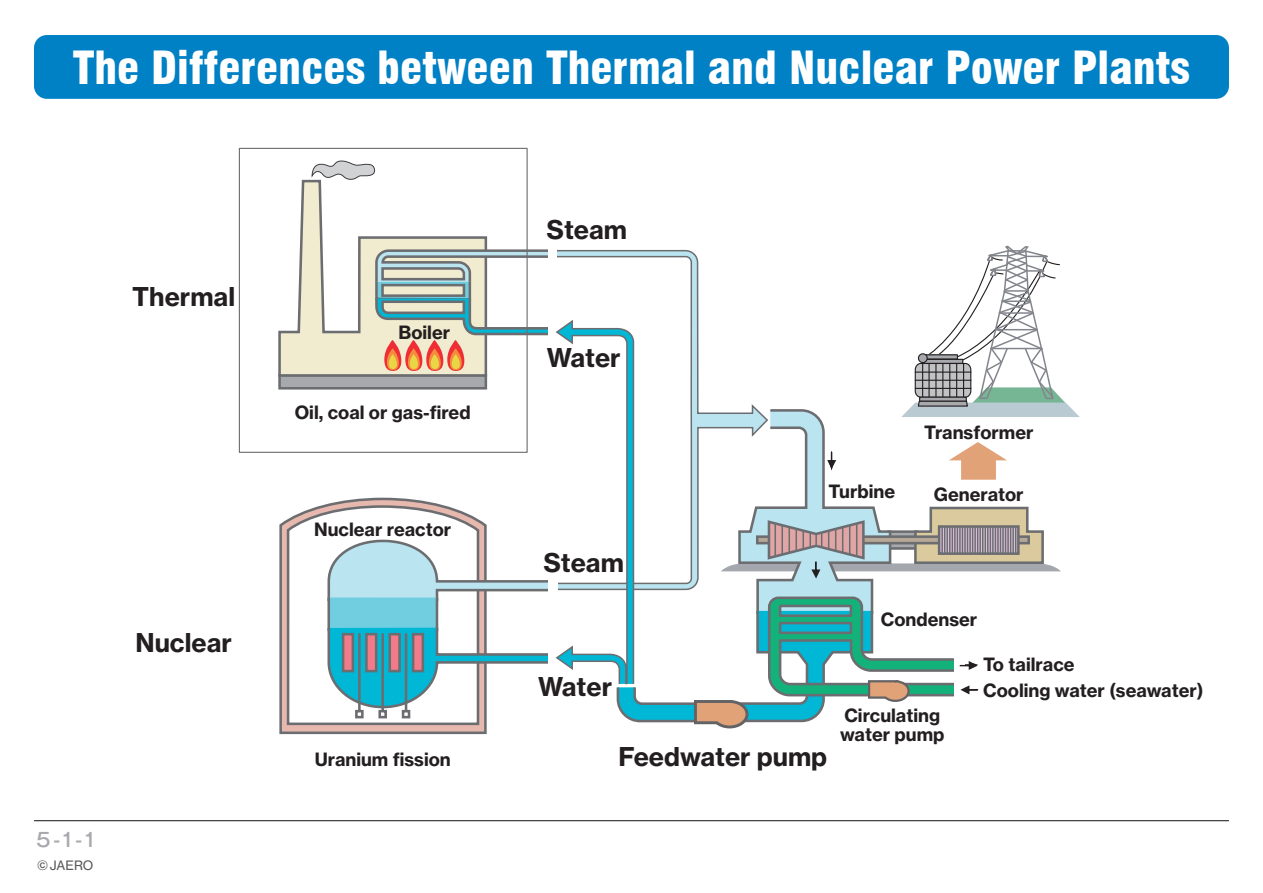
<style>
.page{position:relative;width:1263px;height:893px;background:#fff}
.page>*{position:absolute;margin:0;border:0;box-sizing:border-box;transform-origin:0 0}
.t1{font:900 condensed 44.7px "Swiss 721 BT";color:#fff}
.t2{font:25.5px "N Haas Grotesk TX Pro 75 Bd";color:#231f20}
.t3{font:500 19.2px "Gothic MB101 Pro";color:#a8a9ad}
.t4{font:18px/19.2px "N Haas Grotesk TX Pro 75 Bd";color:#231f20}
.t5{font:12.75px "N Haas Grotesk TX Pro 55 Rg";color:#57585a}
</style>
<div class="page">
<div style="left:34px;top:35px;width:1195px;height:64px;background:#0080c5;border-radius:13px"></div>
<hr style="left:34px;top:820px;width:1195px;height:1px;background:#231f20">
<svg style="left:279px;top:730px;width:208px;height:5px"></svg>
<svg style="left:277px;top:160px;width:803px;height:570px"></svg>
<div style="left:918px;top:354px;width:9px;height:9px;background:#a8a9ad;border-radius:50%"></div>
<div style="left:918px;top:353px;width:10px;height:10px;border:1px solid #231f20;border-radius:50%"></div>
<h1 class="t1" style="left:73px;top:41px;width:1119px">The Differences between Thermal and Nuclear Power Plants</h1>
<h2 class="t2" style="left:132px;top:281px;width:104px">Thermal</h2>
<h2 class="t2" style="left:135px;top:627px;width:98px">Nuclear</h2>
<p class="t3" style="left:36px;top:824px;width:62px">5 -1-1</p>
<p class="t5" style="left:37px;top:858px;width:58px">©JAERO</p>
<p class="t4" style="left:398px;top:323px;width:53px">Boiler</p>
<p class="t4" style="left:295px;top:402px;width:177px">Oil, coal or gas-fired</p>
<p class="t4" style="left:314px;top:520px;width:139px">Nuclear reactor</p>
<h2 class="t2" style="left:547px;top:213px;width:82px">Steam</h2>
<h2 class="t2" style="left:547px;top:341px;width:76px">Water</h2>
<h2 class="t2" style="left:543px;top:546px;width:82px">Steam</h2>
<h2 class="t2" style="left:538px;top:670px;width:76px">Water</h2>
<p class="t4" style="left:828px;top:482px;width:68px">Turbine</p>
<p class="t4" style="left:924px;top:423px;width:111px">Transformer</p>
<p class="t4" style="left:934px;top:484px;width:91px">Generator</p>
<p class="t4" style="left:881px;top:610px;width:98px">Condenser</p>
<p class="t4" style="left:840px;top:705px;width:106px">Circulating water pump</p>
<p class="t4" style="left:983px;top:652px;width:222px;line-height:25.5px">To tailrace<br>Cooling water (seawater)</p>
<p class="t4" style="left:315px;top:750px;width:138px">Uranium fission</p>
<h2 class="t2" style="left:618px;top:741px;width:210px">Feedwater pump</h2>
</div>
